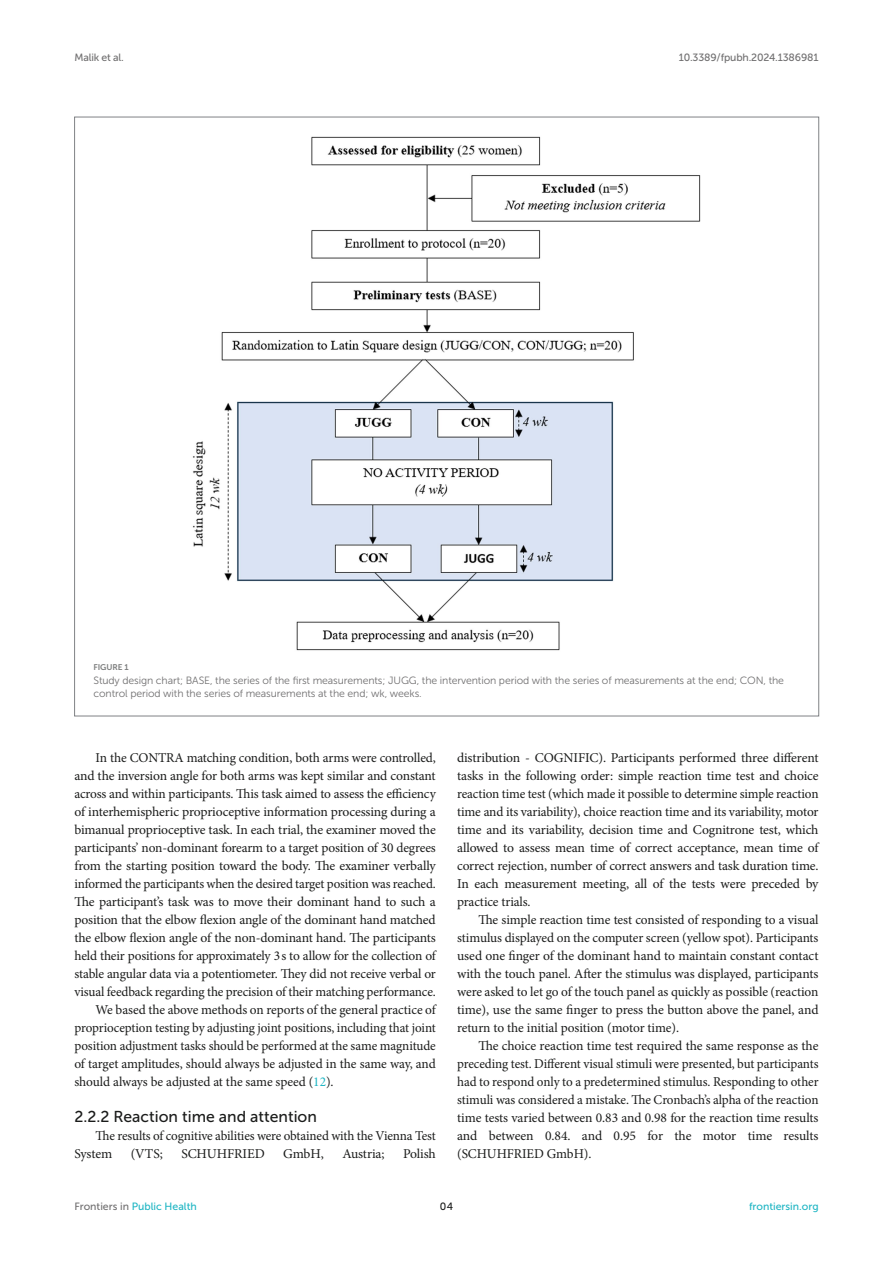
<style>
.page{position:relative;width:893px;height:1263px;background:#fff}
.page>*{position:absolute;margin:0;border:0;box-sizing:border-box;transform-origin:0 0}
.HEAD_3{font:15.75px "Museo Sans 500";color:#1b1c1b}
.TEXT{font:13.5px/18px "Minion Pro";letter-spacing:-.01em;color:#1b1c1b;text-align:justify}
.TEXT_FLUSH{font:13.5px/18px "Minion Pro";letter-spacing:-.01em;color:#1b1c1b}
.FIG_LEG{font:10.5px/13.5px "Museo Sans 300";letter-spacing:-.01em;color:#706f70}
.t1{font:10.5px "Museo Sans 500";color:#1db5c3}
.t2{font:10.5px "Museo Sans 500";letter-spacing:-.015em;color:#706f70}
.t3{font:10.5px "Museo Sans 500";color:#1b1c1b}
.FIG_HD{font:8.25px "Museo Sans 700";letter-spacing:-.01em;color:#7e7f7f}
.s1{color:#1db5c3}
.s2{color:#706f70}
</style>
<div class="page">
<img style="left:192px;top:136px;width:509px;height:515px">
<p class="t2" style="left:74px;top:51px;width:51px">Malik et al.</p>
<p class="t2" style="left:679px;top:51px;width:141px">10.3389/fpubh.2024.1386981</p>
<p class="FIG_HD" style="left:94px;top:663px;width:37px">FIGURE 1</p>
<p class="FIG_LEG" style="left:94px;top:673px;width:692px">Study design chart; BASE, the series of the first measurements; JUGG, the intervention period with the series of measurements at the end; CON, the control period with the series of measurements at the end; wk, weeks.</p>
<p class="TEXT" style="left:74px;top:749px;width:363px;text-indent:21px">In the CONTRA matching condition, both arms were controlled, and the inversion angle for both arms was kept similar and constant across and within participants. This task aimed to assess the efficiency of interhemispheric proprioceptive information processing during a bimanual proprioceptive task. In each trial, the examiner moved the participants’ non-dominant forearm to a target position of 30 degrees from the starting position toward the body. The examiner verbally informed the participants when the desired target position was reached.<br>The participant’s task was to move their dominant hand to such a position that the elbow flexion angle of the dominant hand matched the elbow flexion angle of the non-dominant hand. The participants held their positions for approximately 3s to allow for the collection of stable angular data via a potentiometer. They did not receive verbal or visual feedback regarding the precision of their matching performance.</p>
<p class="TEXT" style="left:74px;top:1001px;width:363px;text-indent:21px">We based the above methods on reports of the general practice of proprioception testing by adjusting joint positions, including that joint position adjustment tasks should be performed at the same magnitude of target amplitudes, should always be adjusted in the same way, and should always be adjusted at the same speed (<span class="s1">12</span>).</p>
<p class="HEAD_3" style="left:74px;top:1108px;width:244px">2.2.2 Reaction time and attention</p>
<p class="TEXT_FLUSH" style="left:74px;top:1127px;width:363px;text-indent:21px">The results of cognitive abilities were obtained with the Vienna Test<br>System</p>
<p class="TEXT_FLUSH" style="left:131px;top:1145px;width:34px">(VTS;</p>
<p class="TEXT_FLUSH" style="left:181px;top:1145px;width:85px">SCHUHFRIED</p>
<p class="TEXT_FLUSH" style="left:283px;top:1145px;width:42px">GmbH,</p>
<p class="TEXT_FLUSH" style="left:342px;top:1145px;width:44px">Austria;</p>
<p class="TEXT_FLUSH" style="left:403px;top:1145px;width:34px">Polish</p>
<p class="TEXT_FLUSH" style="left:457px;top:749px;width:363px;text-align:justify">distribution - COGNIFIC). Participants performed three different tasks in the following order: simple reaction time test and choice reaction time test (which made it possible to determine simple reaction time and its variability), choice reaction time and its variability, motor time and its variability, decision time and Cognitrone test, which allowed to assess mean time of correct acceptance, mean time of correct rejection, number of correct answers and task duration time.<br>In each measurement meeting, all of the tests were preceded by practice trials.</p>
<p class="TEXT" style="left:457px;top:911px;width:363px;text-indent:21px">The simple reaction time test consisted of responding to a visual stimulus displayed on the computer screen (yellow spot). Participants used one finger of the dominant hand to maintain constant contact with the touch panel. After the stimulus was displayed, participants were asked to let go of the touch panel as quickly as possible (reaction time), use the same finger to press the button above the panel, and return to the initial position (motor time).</p>
<p class="TEXT" style="left:457px;top:1037px;width:363px;text-indent:21px">The choice reaction time test required the same response as the preceding test. Different visual stimuli were presented, but participants had to respond only to a predetermined stimulus. Responding to other stimuli was considered a mistake. The Cronbach’s alpha of the reaction time tests varied between 0.83 and 0.98 for the reaction time results and between 0.84. and 0.95 for the motor time results (SCHUHFRIED GmbH).</p>
<p class="t1" style="left:74px;top:1200px;width:124px"><span class="s2">Frontiers in</span> Public Health</p>
<p class="t3" style="left:440px;top:1200px;width:15px">04</p>
<p class="t1" style="left:749px;top:1200px;width:71px">frontiersin.org</p>
</div>
